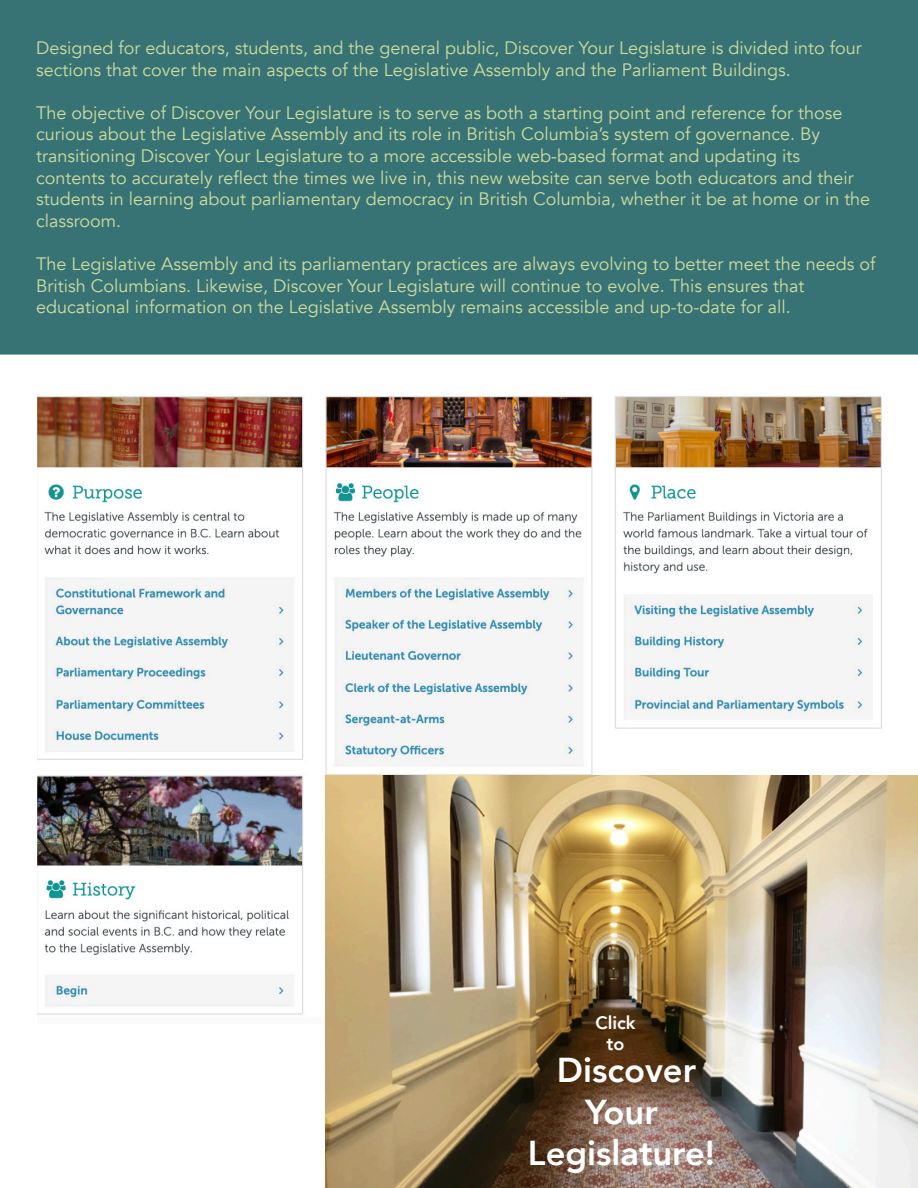
<style>
.page{position:relative;width:918px;height:1188px;background:#fff}
.page>*{position:absolute;margin:0;border:0;box-sizing:border-box;transform-origin:0 0}
.t1{font:800 34.5px "Avenir";color:#fff}
.t2{font:18px/21.6px "Avenir";color:#d0dc9e}
.t3{font:800 18px "Avenir";color:#fff}
</style>
<div class="page">
<div style="left:0;top:0;width:918px;height:355px;background:#377375"></div>
<img style="left:37px;top:396px;width:845px;height:628px">
<img style="left:326px;top:775px;width:592px;height:413px">
<p class="t2" style="left:36px;top:37px;width:827px">Designed for educators, students, and the general public, Discover Your Legislature is divided into four sections that cover the main aspects of the Legislative Assembly and the Parliament Buildings.</p>
<p class="t2" style="left:36px;top:102px;width:808px">The objective of Discover Your Legislature is to serve as both a starting point and reference for those</p>
<p class="t2" style="left:36px;top:124px;width:785px">curious about the Legislative Assembly and its role in British Columbia’s system of governance. By</p>
<p class="t2" style="left:36px;top:145px;width:765px">transitioning Discover Your Legislature to a more accessible web-based format and updating its</p>
<p class="t2" style="left:36px;top:167px;width:836px">contents to accurately reflect the times we live in, this new website can serve both educators and their students in learning about parliamentary democracy in British Columbia, whether it be at home or in the classroom.</p>
<p class="t2" style="left:36px;top:253px;width:841px">The Legislative Assembly and its parliamentary practices are always evolving to better meet the needs of<br>British Columbians. Likewise, Discover Your Legislature will continue to evolve. This ensures that</p>
<p class="t2" style="left:36px;top:297px;width:756px">educational information on the Legislative Assembly remains accessible and up-to-date for all.</p>
<p class="t3" style="left:595px;top:1008px;width:42px">Click</p>
<p class="t3" style="left:606px;top:1030px;width:19px">to</p>
<p class="t1" style="left:557px;top:1043px;width:141px">Discover</p>
<p class="t1" style="left:585px;top:1085px;width:74px">Your</p>
<p class="t1" style="left:528px;top:1126px;width:189px">Legislature!</p>
</div>
